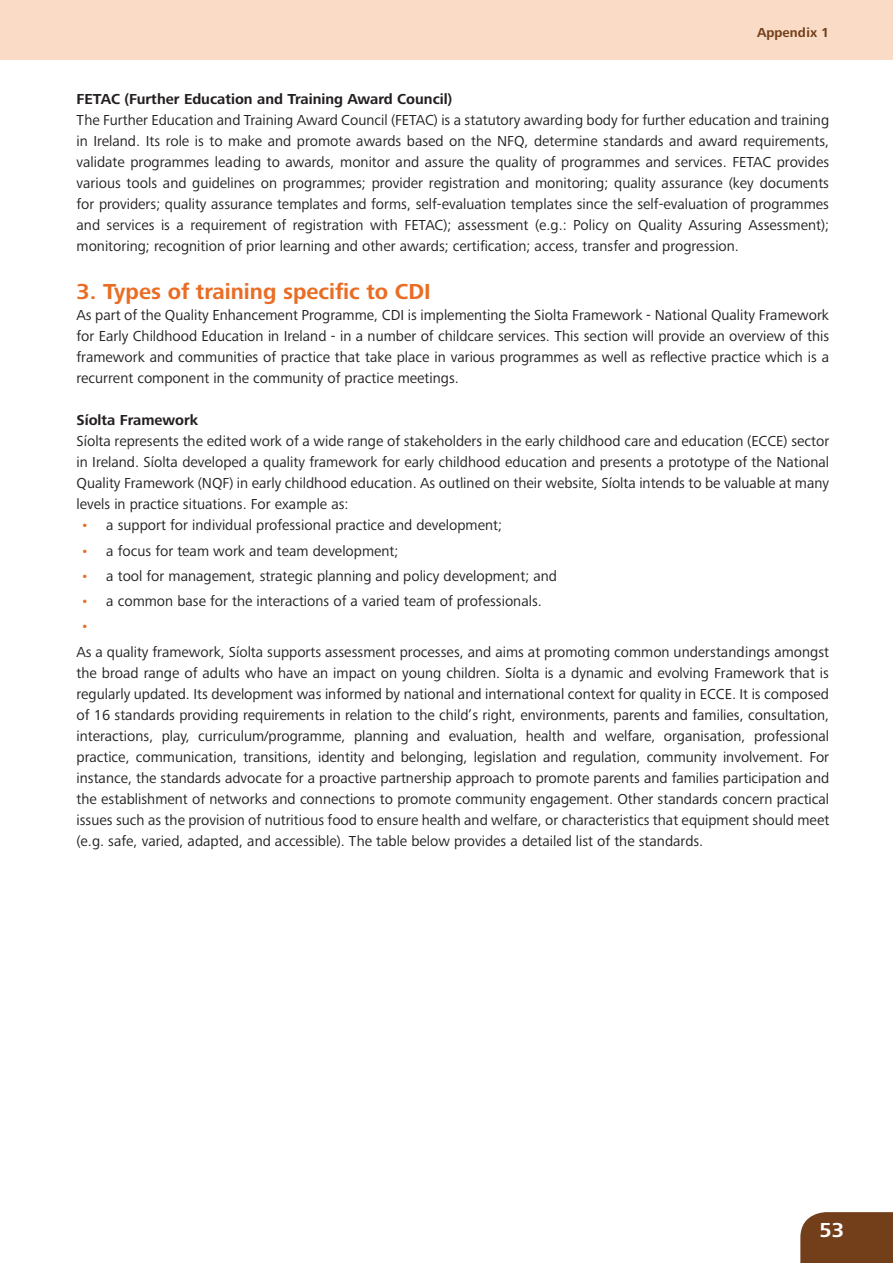
<style>
.page{position:relative;width:893px;height:1263px;background:#fff}
.page>*{position:absolute;margin:0;border:0;box-sizing:border-box;transform-origin:0 0}
.t1{font:700 22.5px "Frutiger Next Pro";color:#e96d24}
.t2{font:700 21px "Frutiger Next Pro";color:#fff}
.t3{font:15px/21px "Frutiger Next Pro";color:#231f20;text-align:justify}
.t4{font:700 15px "Frutiger Next Pro";color:#231f20}
.t5{font:700 13.5px "Frutiger Next Pro";color:#733f1b}
.s1{color:#e96d24}
</style>
<div class="page">
<div style="left:800px;top:1212px;width:93px;height:51px;background:#733f1b"></div>
<div style="left:0;top:0;width:893px;height:60px;background:#fadcc6"></div>
<p class="t5" style="left:757px;top:25px;width:74px">Appendix 1</p>
<p class="t4" style="left:77px;top:91px;width:377px">FETAC (Further Education and Training Award Council)</p>
<p class="t3" style="left:77px;top:110px;width:754px">The Further Education and Training Award Council (FETAC) is a statutory awarding body for further education and training in Ireland. Its role is to make and promote awards based on the NFQ, determine standards and award requirements, validate programmes leading to awards, monitor and assure the quality of programmes and services. FETAC provides various tools and guidelines on programmes; provider registration and monitoring; quality assurance (key documents for providers; quality assurance templates and forms, self-evaluation templates since the self-evaluation of programmes and services is a requirement of registration with FETAC); assessment (e.g.: Policy on Quality Assuring Assessment); monitoring; recognition of prior learning and other awards; certification; access, transfer and progression.</p>
<h1 class="t1" style="left:77px;top:279px;width:356px">3. Types of training specific to CDI</h1>
<p class="t3" style="left:77px;top:305px;width:754px">As part of the Quality Enhancement Programme, CDI is implementing the Siolta Framework - National Quality Framework for Early Childhood Education in Ireland - in a number of childcare services. This section will provide an overview of this framework and communities of practice that take place in various programmes as well as reflective practice which is a recurrent component in the community of practice meetings.</p>
<p class="t4" style="left:77px;top:412px;width:123px">Síolta Framework</p>
<p class="t3" style="left:77px;top:431px;width:754px">Síolta represents the edited work of a wide range of stakeholders in the early childhood care and education (ECCE) sector in Ireland. Síolta developed a quality framework for early childhood education and presents a prototype of the National Quality Framework (NQF) in early childhood education. As outlined on their website, Síolta intends to be valuable at many levels in practice situations. For example as:</p>
<p class="t3" style="left:81px;top:515px;width:423px"><span class="s1">•</span> a support for individual professional practice and development;</p>
<p class="t3" style="left:81px;top:540px;width:319px"><span class="s1">•</span> a focus for team work and team development;</p>
<p class="t3" style="left:81px;top:565px;width:478px"><span class="s1">•</span> a tool for management, strategic planning and policy development; and</p>
<p class="t3" style="left:81px;top:589px;width:463px;line-height:25.2px"><span class="s1">•</span> a common base for the interactions of a varied team of professionals. <span class="s1">•</span></p>
<p class="t3" style="left:77px;top:641px;width:754px">As a quality framework, Síolta supports assessment processes, and aims at promoting common understandings amongst the broad range of adults who have an impact on young children. Síolta is a dynamic and evolving Framework that is regularly updated. Its development was informed by national and international context for quality in ECCE. It is composed of 16 standards providing requirements in relation to the child’s right, environments, parents and families, consultation, interactions, play, curriculum/programme, planning and evaluation, health and welfare, organisation, professional practice, communication, transitions, identity and belonging, legislation and regulation, community involvement. For instance, the standards advocate for a proactive partnership approach to promote parents and families participation and the establishment of networks and connections to promote community engagement. Other standards concern practical issues such as the provision of nutritious food to ensure health and welfare, or characteristics that equipment should meet (e.g. safe, varied, adapted, and accessible). The table below provides a detailed list of the standards.</p>
<h2 class="t2" style="left:819px;top:1217px;width:26px">53</h2>
</div>
